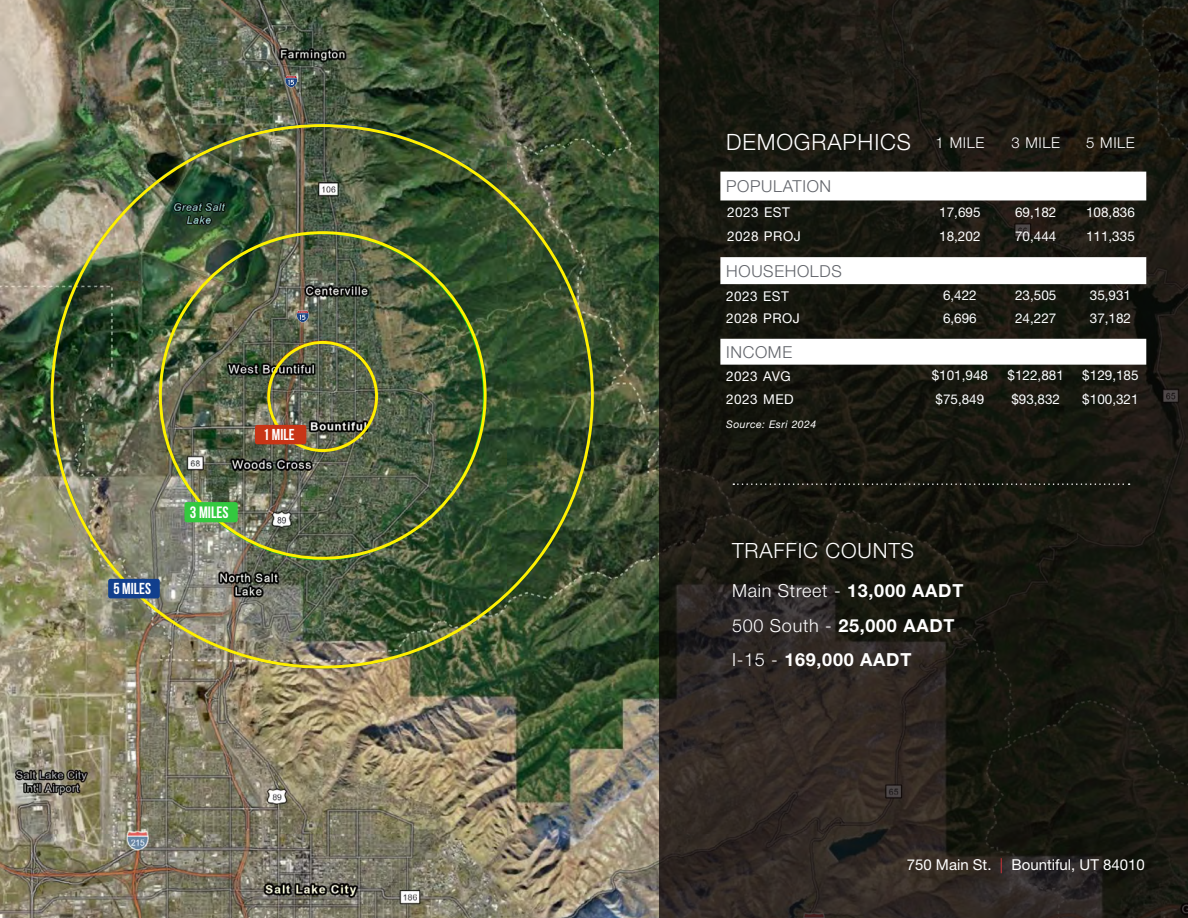
<style>
.page{position:relative;width:1188px;height:918px;background:#fff}
.page>*{position:absolute;margin:0;border:0;box-sizing:border-box;transform-origin:0 0}
.t1{font:300 22.5px "Helvetica Neue LT Std";letter-spacing:.04em;color:#fff}
.t2{font:300 21px "Helvetica Neue LT Std";letter-spacing:.04em;color:#fff}
.t3{font:700 18px/34.5px "Helvetica Neue LT Std";letter-spacing:.04em;color:#fff}
.t4{font:300 16.5px "Helvetica Neue LT Std";letter-spacing:.04em;color:#61646a}
.t5{font:16.5px "Bebas Neue";color:#fff}
.t6{font:15.9px "Bebas Neue";color:#fff}
.t7{font:15px "Helvetica Neue LT Std";color:#fff}
.t8{font:300 15px "Helvetica Neue LT Std";letter-spacing:.04em;color:#fff}
.t9{font:13.5px "Helvetica Neue LT Std";color:#fcfeff}
.t10{font:13.5px "Helvetica Neue LT Std";color:#fefefe}
.t11{font:13.5px "Helvetica Neue LT Std";letter-spacing:.04em;color:#fff}
.t12{font:13.5px "Helvetica Neue LT Std";letter-spacing:.04em;color:#fefefe}
.t13{font:italic 10.5px "Helvetica Neue LT Std";letter-spacing:.04em;color:#fff}
.s1{font-size:15px}
.s2{font-weight:300}
.s3{color:#d0343a}
</style>
<div class="page">
<img style="left:0;top:0;width:660px;height:918px">
<img style="left:49px;top:123px;width:546px;height:547px">
<div style="left:108px;top:579px;width:52px;height:19px;background:#113f8d;border-radius:2px"></div>
<div style="left:184px;top:502px;width:54px;height:20px;background:#33c93f;border-radius:2px"></div>
<div style="left:255px;top:425px;width:51px;height:19px;background:#c83516;border-radius:2px"></div>
<svg style="left:297px;top:310px;width:12px;height:13px"></svg>
<svg style="left:285px;top:75px;width:12px;height:13px"></svg>
<svg style="left:660px;top:0;width:528px;height:918px;background:#1e1c15"></svg>
<svg style="left:720px;top:172px;width:426px;height:193px"></svg>
<svg style="left:733px;top:483px;width:397px;height:2px"></svg>
<p class="t6" style="left:114px;top:580px;width:39px">5 MILES</p>
<p class="t5" style="left:190px;top:503px;width:40px">3 MILES</p>
<p class="t6" style="left:263px;top:426px;width:33px">1 MILE</p>
<h1 class="t1" style="left:726px;top:129px;width:260px">DEMOGRAPHICS <span class="s1">1 MILE</span></h1>
<p class="t8" style="left:1011px;top:133px;width:50px">3 MILE</p>
<p class="t8" style="left:1086px;top:133px;width:50px">5 MILE</p>
<p class="t4" style="left:726px;top:176px;width:107px">POPULATION</p>
<p class="t9" style="left:727px;top:204px;width:64px">2023 EST</p>
<p class="t10" style="left:939px;top:204px;width:43px">17,695</p>
<p class="t10" style="left:1015px;top:204px;width:43px">69,182</p>
<p class="t10" style="left:1086px;top:204px;width:50px">108,836</p>
<p class="t11" style="left:727px;top:228px;width:75px">2028 PROJ</p>
<p class="t10" style="left:939px;top:228px;width:43px">18,202</p>
<p class="t10" style="left:1015px;top:228px;width:43px">70,444</p>
<p class="t10" style="left:1086px;top:228px;width:50px">111,335</p>
<p class="t4" style="left:726px;top:261px;width:117px">HOUSEHOLDS</p>
<p class="t9" style="left:726px;top:288px;width:64px">2023 EST</p>
<p class="t9" style="left:943px;top:287px;width:35px">6,422</p>
<p class="t9" style="left:1015px;top:287px;width:43px">23,505</p>
<p class="t9" style="left:1090px;top:287px;width:43px">35,931</p>
<p class="t12" style="left:726px;top:310px;width:75px">2028 PROJ</p>
<p class="t9" style="left:943px;top:310px;width:35px">6,696</p>
<p class="t9" style="left:1015px;top:310px;width:43px">24,227</p>
<p class="t9" style="left:1090px;top:310px;width:43px">37,182</p>
<p class="t4" style="left:726px;top:342px;width:67px">INCOME</p>
<p class="t10" style="left:726px;top:369px;width:66px">2023 AVG</p>
<p class="t9" style="left:932px;top:367px;width:58px">$101,948</p>
<p class="t9" style="left:1008px;top:367px;width:58px">$122,881</p>
<p class="t9" style="left:1082px;top:367px;width:58px">$129,185</p>
<p class="t10" style="left:726px;top:391px;width:69px">2023 MED</p>
<p class="t9" style="left:935px;top:391px;width:50px">$75,849</p>
<p class="t9" style="left:1011px;top:391px;width:50px">$93,832</p>
<p class="t9" style="left:1082px;top:391px;width:58px">$100,321</p>
<p class="t13" style="left:726px;top:418px;width:92px">Source: Esri 2024</p>
<h2 class="t2" style="left:732px;top:537px;width:184px">TRAFFIC COUNTS</h2>
<h3 class="t3" style="left:732px;top:573px;width:233px"><span class="s2">Main Street -</span> 13,000 AADT<br><span class="s2">500 South -</span> 25,000 AADT<br><span class="s2">I-15 -</span> 169,000 AADT</h3>
<p class="t7" style="left:907px;top:856px;width:240px">750 Main St. <span class="s3">|</span> Bountiful, UT 84010</p>
</div>
